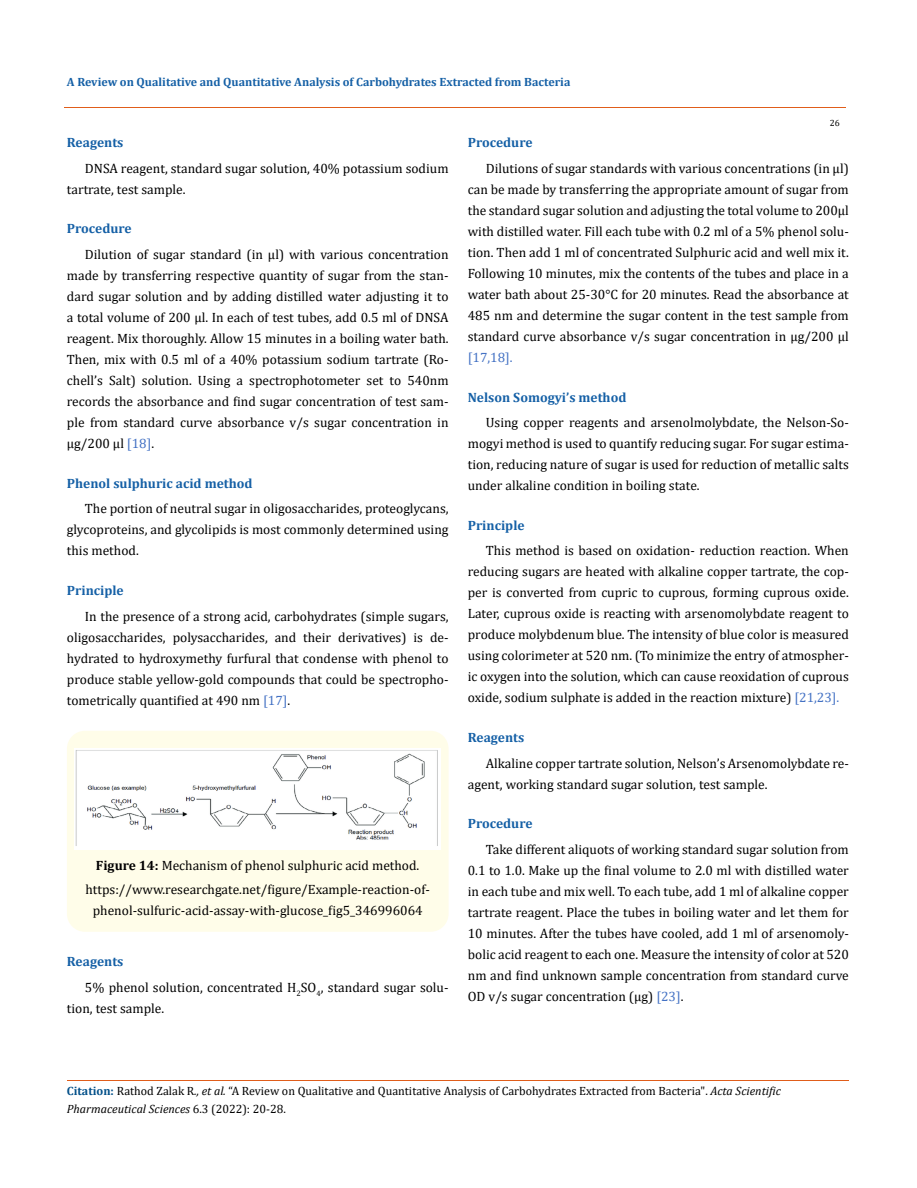
<style>
.page{position:relative;width:917px;height:1188px;background:#fff}
.page>*{position:absolute;margin:0;border:0;box-sizing:border-box;transform-origin:0 0}
.t1{font:13.5px/21px "Cambria";color:#000;text-align:justify}
.t2{font:700 13.5px "Cambria";color:#1560a6}
.t3{font:13.5px "Cambria";color:#4472c4}
.t4{font:12px/18px "Cambria";color:#000}
.t5{font:700 12px "Cambria";color:#1560a6}
.t6{font:9px "Cambria";color:#000}
.s1{color:#4472c4}
.s2{font-weight:700}
.s3{font-weight:700;color:#1560a6}
.s4{font-weight:700;color:#035089}
.s5{font-style:italic}
</style>
<div class="page">
<div style="left:67px;top:731px;width:381px;height:201px;background:#fffde9;border-radius:18px"></div>
<img style="left:75px;top:749px;width:365px;height:100px">
<hr style="left:64px;top:108px;width:781px;height:1px;background:#e05d1a">
<hr style="left:67px;top:1080px;width:781px;height:1px;background:#e05d1a">
<p class="t5" style="left:67px;top:73px;width:505px">A Review on Qualitative and Quantitative Analysis of Carbohydrates Extracted from Bacteria</p>
<p class="t6" style="left:829px;top:118px;width:11px">26</p>
<p class="t2" style="left:67px;top:133px;width:58px">Reagents</p>
<p class="t1" style="left:67px;top:158px;width:383px;text-indent:18px">DNSA reagent, standard sugar solution, 40% potassium sodium tartrate, test sample.</p>
<p class="t2" style="left:67px;top:219px;width:66px">Procedure</p>
<p class="t1" style="left:67px;top:244px;width:383px;text-indent:18px">Dilution of sugar standard (in μl) with various concentration made by transferring respective quantity of sugar from the stan&shy;dard sugar solution and by adding distilled water adjusting it to a total volume of 200 µl. In each of test tubes, add 0.5 ml of DNSA reagent. Mix thoroughly. Allow 15 minutes in a boiling water bath.<br>Then, mix with 0.5 ml of a 40% potassium sodium tartrate (Ro&shy;chell’s Salt) solution. Using a spectrophotometer set to 540nm records the absorbance and find sugar concentration of test sam&shy;ple from standard curve absorbance v/s sugar concentration in µg/200 µl <span class="s1">[18]</span>.</p>
<p class="t2" style="left:67px;top:474px;width:187px">Phenol sulphuric acid method</p>
<p class="t1" style="left:67px;top:498px;width:383px;text-indent:18px">The portion of neutral sugar in oligosaccharides, proteoglycans, glycoproteins, and glycolipids is most commonly determined using this method.</p>
<p class="t2" style="left:67px;top:581px;width:58px">Principle</p>
<p class="t1" style="left:67px;top:605px;width:383px;text-indent:18px">In the presence of a strong acid, carbohydrates (simple sugars, oligosaccharides, polysaccharides, and their derivatives) is de&shy;hydrated to hydroxymethy furfural that condense with phenol to produce stable yellow-gold compounds that could be spectropho&shy;tometrically quantified at 490 nm <span class="s1">[17]</span>.</p>
<p class="t1" style="left:85px;top:853px;width:346px;line-height:24px;text-align:center"><span class="s2">Figure 14:</span> Mechanism of phenol sulphuric acid method. https://www.researchgate.net/figure/Example-reaction-of-</p>
<p class="t1" style="left:93px;top:900px;width:331px">phenol-sulfuric-acid-assay-with-glucose_fig5_346996064</p>
<p class="t1" style="left:85px;top:949px;width:365px;line-height:25.5px;text-indent:-18px"><span class="s3">Reagents<br></span>5% phenol solution, concentrated H<sub>2</sub>SO<sub>4</sub>, standard sugar solu-</p>
<p class="t1" style="left:67px;top:997px;width:99px">tion, test sample.</p>
<p class="t2" style="left:468px;top:133px;width:66px">Procedure</p>
<p class="t1" style="left:468px;top:158px;width:382px;text-indent:18px">Dilutions of sugar standards with various concentrations (in μl) can be made by transferring the appropriate amount of sugar from the standard sugar solution and adjusting the total volume to 200μl with distilled water. Fill each tube with 0.2 ml of a 5% phenol solu&shy;tion. Then add 1 ml of concentrated Sulphuric acid and well mix it.<br>Following 10 minutes, mix the contents of the tubes and place in a water bath about 25-30°C for 20 minutes. Read the absorbance at 485 nm and determine the sugar content in the test sample from standard curve absorbance v/s sugar concentration in µg/200 µl</p>
<p class="t3" style="left:468px;top:349px;width:46px">[17,18].</p>
<p class="t2" style="left:468px;top:387px;width:160px">Nelson Somogyi’s method</p>
<p class="t1" style="left:468px;top:412px;width:382px;text-indent:18px">Using copper reagents and arsenolmolybdate, the Nelson-So&shy;mogyi method is used to quantify reducing sugar. For sugar estima&shy;tion, reducing nature of sugar is used for reduction of metallic salts under alkaline condition in boiling state.</p>
<p class="t2" style="left:468px;top:516px;width:58px">Principle</p>
<p class="t1" style="left:468px;top:540px;width:382px;text-indent:18px">This method is based on oxidation- reduction reaction. When reducing sugars are heated with alkaline copper tartrate, the cop&shy;per is converted from cupric to cuprous, forming cuprous oxide.<br>Later, cuprous oxide is reacting with arsenomolybdate reagent to produce molybdenum blue. The intensity of blue color is measured using colorimeter at 520 nm. (To minimize the entry of atmospher&shy;ic oxygen into the solution, which can cause reoxidation of cuprous oxide, sodium sulphate is added in the reaction mixture) <span class="s1">[21,23].</span></p>
<p class="t2" style="left:468px;top:728px;width:58px">Reagents</p>
<p class="t1" style="left:468px;top:752px;width:382px;text-indent:18px">Alkaline copper tartrate solution, Nelson’s Arsenomolybdate re&shy;agent, working standard sugar solution, test sample.</p>
<p class="t2" style="left:468px;top:814px;width:66px">Procedure</p>
<p class="t1" style="left:468px;top:839px;width:382px;text-indent:18px">Take different aliquots of working standard sugar solution from 0.1 to 1.0. Make up the final volume to 2.0 ml with distilled water in each tube and mix well. To each tube, add 1 ml of alkaline copper tartrate reagent. Place the tubes in boiling water and let them for 10 minutes. After the tubes have cooled, add 1 ml of arsenomoly&shy;bolic acid reagent to each one. Measure the intensity of color at 520 nm and find unknown sample concentration from standard curve OD v/s sugar concentration (μg) <span class="s1">[23]</span>.</p>
<p class="t4" style="left:67px;top:1082px;width:715px"><span class="s4">Citation:</span> Rathod Zalak R<span class="s5">., et al.</span> “A Review on Qualitative and Quantitative Analysis of Carbohydrates Extracted from Bacteria". <span class="s5">Acta Scientific<br>Pharmaceutical Sciences</span> 6.3 (2022): 20-28.</p>
</div>
